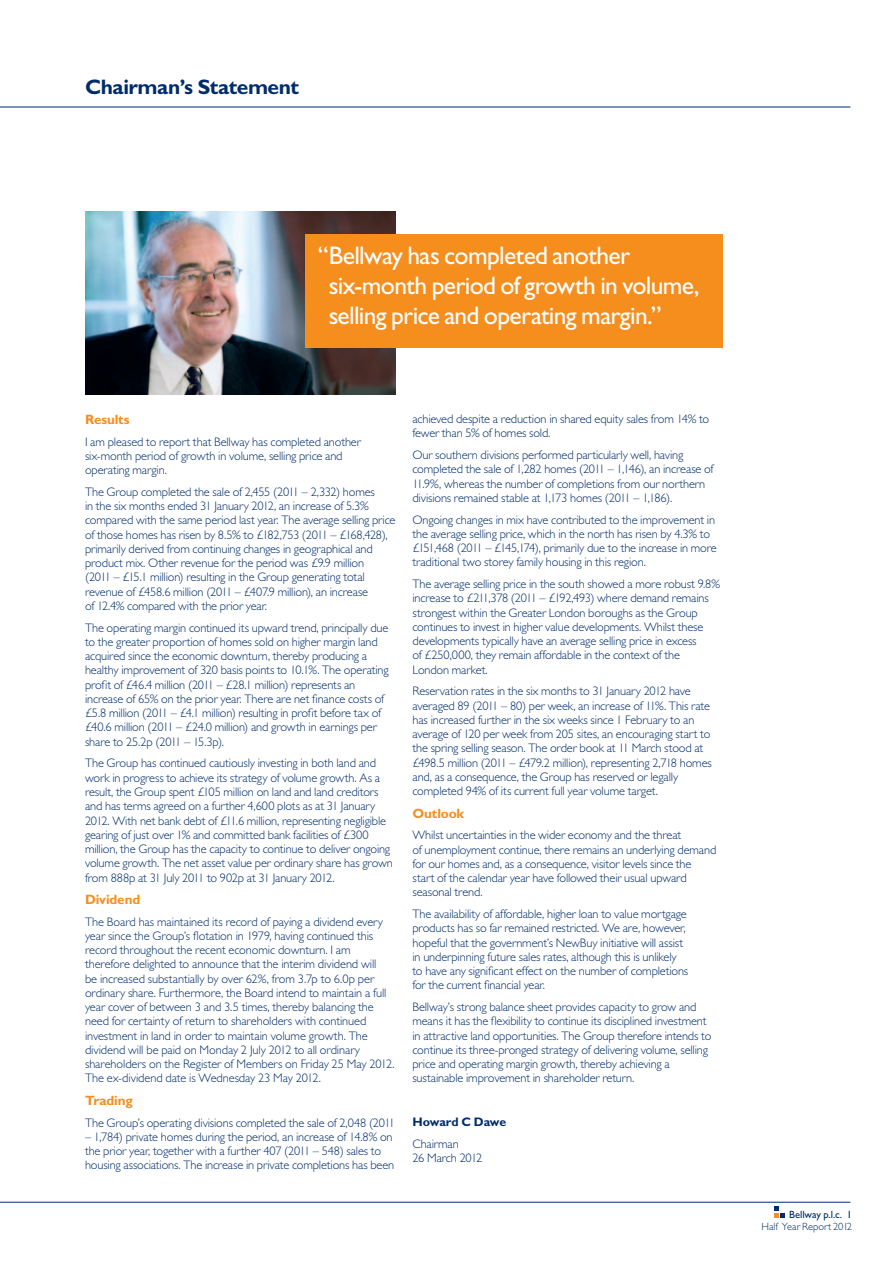
<style>
.page{position:relative;width:893px;height:1263px;background:#fff}
.page>*{position:absolute;margin:0;border:0;box-sizing:border-box;transform-origin:0 0}
.t1{font:25.5px/30px "Gill Sans Std";letter-spacing:-.025em;color:#fff}
.t2{font:700 21px "Gill Sans Std";letter-spacing:-.02em;color:#002c6b}
.t3{font:700 13.5px "Gill Sans Std";letter-spacing:-.01em;color:#f68e1e}
.t4{font:300 12.3px/14.2px "Gill Sans Std";letter-spacing:-.01em;color:#002c6b}
.t5{font:700 12.3px "Gill Sans Std";letter-spacing:-.01em;color:#002c6b}
.t6{font:300 10.5px "Gill Sans Std";letter-spacing:-.005em;color:#002c6b}
.t7{font:10.5px "Gill Sans Std";color:#002c6b}
</style>
<div class="page">
<hr style="left:0;top:107px;width:850px;height:1px;background:#002c6b">
<hr style="left:0;top:1202px;width:850px;height:1px;background:#002c6b">
<svg style="left:774px;top:1206px;width:11px;height:11px"></svg>
<img style="left:85px;top:211px;width:310px;height:183px">
<div style="left:305px;top:234px;width:418px;height:114px;background:#f68e1e"></div>
<h2 class="t2" style="left:85px;top:75px;width:215px">Chairman’s Statement</h2>
<h1 class="t1" style="left:329px;top:241px;width:372px;text-indent:-11px">“Bellway has completed another six-month period of growth in volume, selling price and operating margin.”</h1>
<p class="t3" style="left:85px;top:411px;width:46px">Results</p>
<p class="t4" style="left:85px;top:434px;width:277px">I am pleased to report that Bellway has completed another six-month period of growth in volume, selling price and operating margin.</p>
<p class="t4" style="left:85px;top:485px;width:312px">The Group completed the sale of 2,455 (2011 – 2,332) homes<br>in the six months ended 31 January 2012, an increase of 5.3% compared with the same period last year. The average selling price of those homes has risen by 8.5% to £182,753 (2011 – £168,428), primarily derived from continuing changes in geographical and product mix. Other revenue for the period was £9.9 million<br>(2011 – £15.1 million) resulting in the Group generating total revenue of £458.6 million (2011 – £407.9 million), an increase<br>of 12.4% compared with the prior year.</p>
<p class="t4" style="left:85px;top:620px;width:305px">The operating margin continued its upward trend, principally due to the greater proportion of homes sold on higher margin land acquired since the economic downturn, thereby producing a healthy improvement of 320 basis points to 10.1%. The operating profit of £46.4 million (2011 – £28.1 million) represents an increase of 65% on the prior year. There are net finance costs of £5.8 million (2011 – £4.1 million) resulting in profit before tax of £40.6 million (2011 – £24.0 million) and growth in earnings per share to 25.2p (2011 – 15.3p).</p>
<p class="t4" style="left:85px;top:756px;width:309px">The Group has continued cautiously investing in both land and work in progress to achieve its strategy of volume growth. As a result, the Group spent £105 million on land and land creditors and has terms agreed on a further 4,600 plots as at 31 January 2012. With net bank debt of £11.6 million, representing negligible gearing of just over 1% and committed bank facilities of £300 million, the Group has the capacity to continue to deliver ongoing volume growth. The net asset value per ordinary share has grown from 888p at 31 July 2011 to 902p at 31 January 2012.</p>
<p class="t3" style="left:85px;top:891px;width:57px">Dividend</p>
<p class="t4" style="left:85px;top:914px;width:311px">The Board has maintained its record of paying a dividend every year since the Group’s flotation in 1979, having continued this record throughout the recent economic downturn. I am therefore delighted to announce that the interim dividend will<br>be increased substantially by over 62%, from 3.7p to 6.0p per ordinary share. Furthermore, the Board intend to maintain a full year cover of between 3 and 3.5 times, thereby balancing the need for certainty of return to shareholders with continued investment in land in order to maintain volume growth. The dividend will be paid on Monday 2 July 2012 to all ordinary shareholders on the Register of Members on Friday 25 May 2012.<br>The ex‑dividend date is Wednesday 23 May 2012.</p>
<p class="t3" style="left:85px;top:1092px;width:49px">Trading</p>
<p class="t4" style="left:85px;top:1115px;width:311px">The Group’s operating divisions completed the sale of 2,048 (2011</p>
<p class="t4" style="left:85px;top:1130px;width:311px">– 1,784) private homes during the period, an increase of 14.8% on the prior year, together with a further 407 (2011 – 548) sales to housing associations. The increase in private completions has been</p>
<p class="t4" style="left:412px;top:412px;width:298px">achieved despite a reduction in shared equity sales from 14% to fewer than 5% of homes sold.</p>
<p class="t4" style="left:412px;top:448px;width:303px">Our southern divisions performed particularly well, having completed the sale of 1,282 homes (2011 – 1,146), an increase of 11.9%, whereas the number of completions from our northern divisions remained stable at 1,173 homes (2011 – 1,186).</p>
<p class="t4" style="left:412px;top:512px;width:306px">Ongoing changes in mix have contributed to the improvement in the average selling price, which in the north has risen by 4.3% to £151,468 (2011 – £145,174), primarily due to the increase in more traditional two storey family housing in this region.</p>
<p class="t4" style="left:412px;top:577px;width:309px">The average selling price in the south showed a more robust 9.8% increase to £211,378 (2011 – £192,493) where demand remains strongest within the Greater London boroughs as the Group continues to invest in higher value developments. Whilst these developments typically have an average selling price in excess<br>of £250,000, they remain affordable in the context of the<br>London market.</p>
<p class="t4" style="left:412px;top:684px;width:301px">Reservation rates in the six months to 31 January 2012 have averaged 89 (2011 – 80) per week, an increase of 11%. This rate has increased further in the six weeks since 1 February to an average of 120 per week from 205 sites, an encouraging start to the spring selling season. The order book at 11 March stood at £498.5 million (2011 – £479.2 million), representing 2,718 homes and, as a consequence, the Group has reserved or legally completed 94% of its current full year volume target.</p>
<p class="t3" style="left:412px;top:805px;width:53px">Outlook</p>
<p class="t4" style="left:412px;top:828px;width:305px">Whilst uncertainties in the wider economy and the threat<br>of unemployment continue, there remains an underlying demand for our homes and, as a consequence, visitor levels since the start of the calendar year have followed their usual upward seasonal trend.</p>
<p class="t4" style="left:412px;top:907px;width:277px">The availability of affordable, higher loan to value mortgage products has so far remained restricted. We are, however, hopeful that the government’s NewBuy initiative will assist in underpinning future sales rates, although this is unlikely to have any significant effect on the number of completions for the current financial year.</p>
<p class="t4" style="left:412px;top:1000px;width:300px">Bellway’s strong balance sheet provides capacity to grow and means it has the flexibility to continue its disciplined investment in attractive land opportunities. The Group therefore intends to continue its three-pronged strategy of delivering volume, selling price and operating margin growth, thereby achieving a sustainable improvement in shareholder return.</p>
<p class="t5" style="left:412px;top:1114px;width:95px">Howard C Dawe</p>
<p class="t4" style="left:412px;top:1137px;width:71px">Chairman<br>26 March 2012</p>
<p class="t7" style="left:789px;top:1208px;width:65px">Bellway p.l.c. 1</p>
<p class="t6" style="left:761px;top:1220px;width:92px">Half Year Report 2012</p>
</div>
